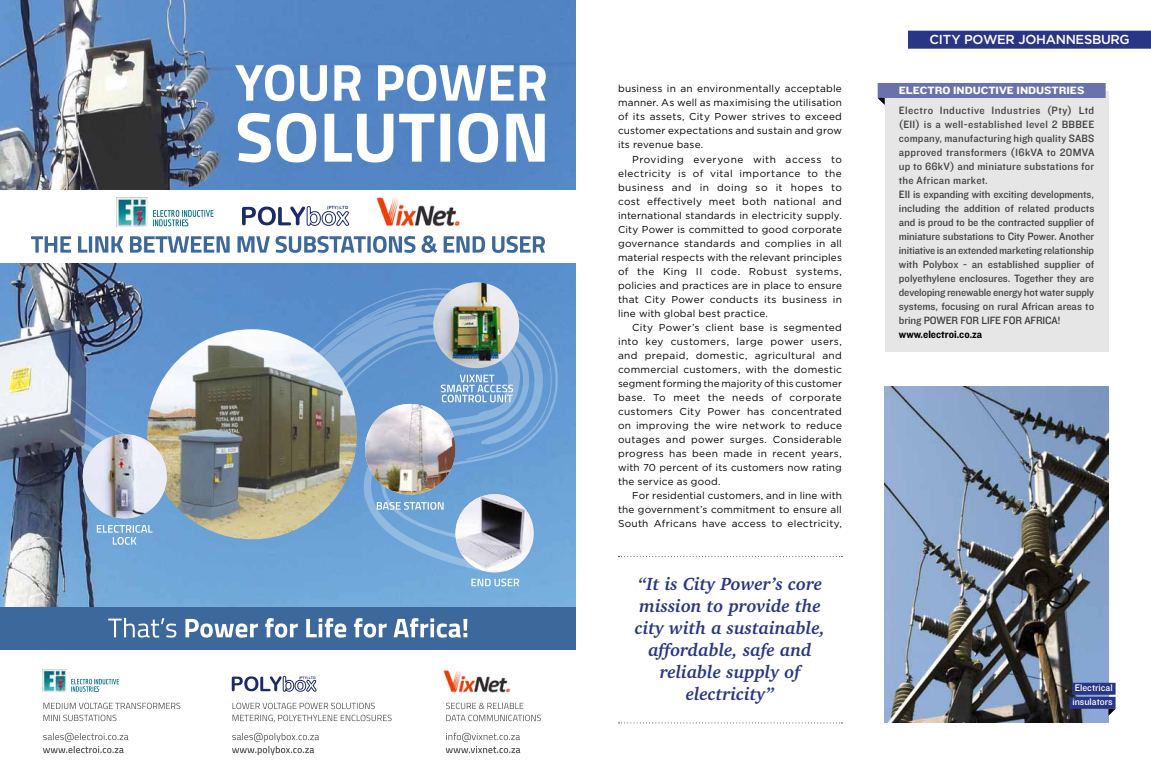
<style>
.page{position:relative;width:1151px;height:783px;background:#fff}
.page>*{position:absolute;margin:0;border:0;box-sizing:border-box;transform-origin:0 0}
.t1{font:italic 700 18px/22px "Charter IT Cby BT";color:#293685;text-align:center}
.t2{font:500 13px "Gotham";letter-spacing:-.02em;color:#fff}
.t3{font:11px/14px "Knockout HTF31 Junior Middlewt";letter-spacing:-.005em;color:#414042}
.t4{font:11px "Knockout HTF52 Cruiserweight";color:#fff}
.t5{font:11px "Knockout HTF51 Middleweight";color:#000}
.t6{font:10px/14px "Gotham";letter-spacing:.02em;color:#000;text-align:justify}
.t7{font:10px/14px "Knockout HTF31 Junior Middlewt";color:#fff}
.t8{font:4.3px "Arial Rounded MT Bold";color:#1c2b68}
.t9{font:3.4px "Arial Rounded MT Bold";color:#1c2b68}
</style>
<div class="page">
<div style="left:885px;top:91px;width:223px;height:261px;background:#e6e6e6"></div>
<img style="left:884px;top:386px;width:224px;height:336px">
<div style="left:1072px;top:682px;width:43px;height:12px;background:#293685"></div>
<div style="left:1069px;top:696px;width:46px;height:12px;background:#293685"></div>
<svg style="left:1108px;top:708px;width:7px;height:7px"></svg>
<div style="left:908px;top:31px;width:243px;height:18px;background:#293685"></div>
<div style="left:878px;top:83px;width:228px;height:15px;background:#6972aa"></div>
<svg style="left:878px;top:98px;width:7px;height:7px"></svg>
<svg style="left:618px;top:556px;width:224px;height:1px"></svg>
<svg style="left:618px;top:722px;width:224px;height:1px"></svg>
<img style="left:0;top:0;width:575px;height:606px">
<svg style="left:238px;top:113px;width:307px;height:49px"></svg>
<svg style="left:235px;top:65px;width:311px;height:36px"></svg>
<div style="left:0;top:190px;width:575px;height:72px;background:#fff"></div>
<img style="left:443px;top:670px;width:67px;height:22px">
<svg style="left:43px;top:732px;width:85px;height:21px"></svg>
<svg style="left:43px;top:702px;width:137px;height:19px"></svg>
<svg style="left:232px;top:732px;width:87px;height:23px"></svg>
<svg style="left:232px;top:702px;width:160px;height:20px"></svg>
<svg style="left:232px;top:676px;width:84px;height:15px"></svg>
<svg style="left:446px;top:732px;width:74px;height:21px"></svg>
<svg style="left:446px;top:702px;width:95px;height:19px"></svg>
<div style="left:0;top:606px;width:575px;height:43px;background:#3d689c"></div>
<img style="left:43px;top:669px;width:24px;height:22px">
<svg style="left:71px;top:678px;width:48px;height:13px"></svg>
<svg style="left:108px;top:617px;width:359px;height:20px"></svg>
<svg style="left:471px;top:578px;width:48px;height:8px"></svg>
<img style="left:376px;top:197px;width:84px;height:30px">
<svg style="left:242px;top:206px;width:107px;height:20px"></svg>
<img style="left:117px;top:197px;width:30px;height:29px">
<svg style="left:153px;top:210px;width:61px;height:16px"></svg>
<svg style="left:59px;top:447px;width:486px;height:124px;fill:#6ca4d7"></svg>
<svg style="left:298px;top:288px;width:260px;height:201px;fill:#679fd4"></svg>
<svg style="left:30px;top:291px;width:403px;height:156px;fill:#5e90cc"></svg>
<img style="left:433px;top:282px;width:86px;height:11px">
<img style="left:365px;top:404px;width:91px;height:90px;border-radius:45px">
<svg style="left:377px;top:502px;width:67px;height:7px"></svg>
<svg style="left:336px;top:293px;width:217px;height:166px"></svg>
<img style="left:147px;top:329px;width:210px;height:210px;border-radius:105px">
<svg style="left:97px;top:525px;width:55px;height:19px"></svg>
<img style="left:83px;top:434px;width:84px;height:84px;border-radius:42px">
<svg style="left:31px;top:235px;width:514px;height:18px"></svg>
<p class="t8" style="left:327px;top:205px;width:23px">(PTY) LTD</p>
<p class="t9" style="left:299px;top:675px;width:18px">(PTY) LTD</p>
<p class="t6" style="left:618px;top:82px;width:225px">business in an environmentally acceptable manner. As well as maximising the utilisation of its assets, City Power strives to exceed customer expectations and sustain and grow its revenue base.</p>
<p class="t6" style="left:618px;top:152px;width:225px;text-indent:14px">Providing everyone with access to electricity is of vital importance to the business and in doing so it hopes to cost effectively meet both national and international standards in electricity supply.<br>City Power is committed to good corporate governance standards and complies in all material respects with the relevant principles of the King II code. Robust systems, policies and practices are in place to ensure that City Power conducts its business in line with global best practice.</p>
<p class="t6" style="left:618px;top:320px;width:225px;text-indent:14px">City Power’s client base is segmented into key customers, large power users, and prepaid, domestic, agricultural and commercial customers, with the domestic segment forming the majority of this customer base. To meet the needs of corporate customers City Power has concentrated on improving the wire network to reduce outages and power surges. Considerable progress has been made in recent years, with 70 percent of its customers now rating the service as good.</p>
<p class="t6" style="left:618px;top:488px;width:225px;text-indent:14px">For residential customers, and in line with the government’s commitment to ensure all South Africans have access to electricity,</p>
<h1 class="t1" style="left:635px;top:572px;width:192px">“It is City Power’s core mission to provide the city with a sustainable, affordable, safe and reliable supply of electricity”</h1>
<h2 class="t2" style="left:929px;top:31px;width:202px">CITY POWER JOHANNESBURG</h2>
<p class="t4" style="left:899px;top:85px;width:187px">ELECTRO INDUCTIVE INDUSTRIES</p>
<p class="t3" style="left:899px;top:103px;width:197px">Electro Inductive Industries (Pty) Ltd (EII) is a well-established level 2 BBBEE company, manufacturing high quality SABS approved transformers (16kVA to 20MVA up to 66kV) and miniature substations for the African market.<br>EII is expanding with exciting developments, including the addition of related products and is proud to be the contracted supplier of miniature substations to City Power. Another initiative is an extended marketing relationship with Polybox - an established supplier of polyethylene enclosures. Together they are developing renewable energy hot water supply systems, focusing on rural African areas to bring POWER FOR LIFE FOR AFRICA!</p>
<p class="t5" style="left:899px;top:328px;width:85px">www.electroi.co.za</p>
<p class="t7" style="left:1072px;top:681px;width:42px">Electrical insulators</p>
</div>
